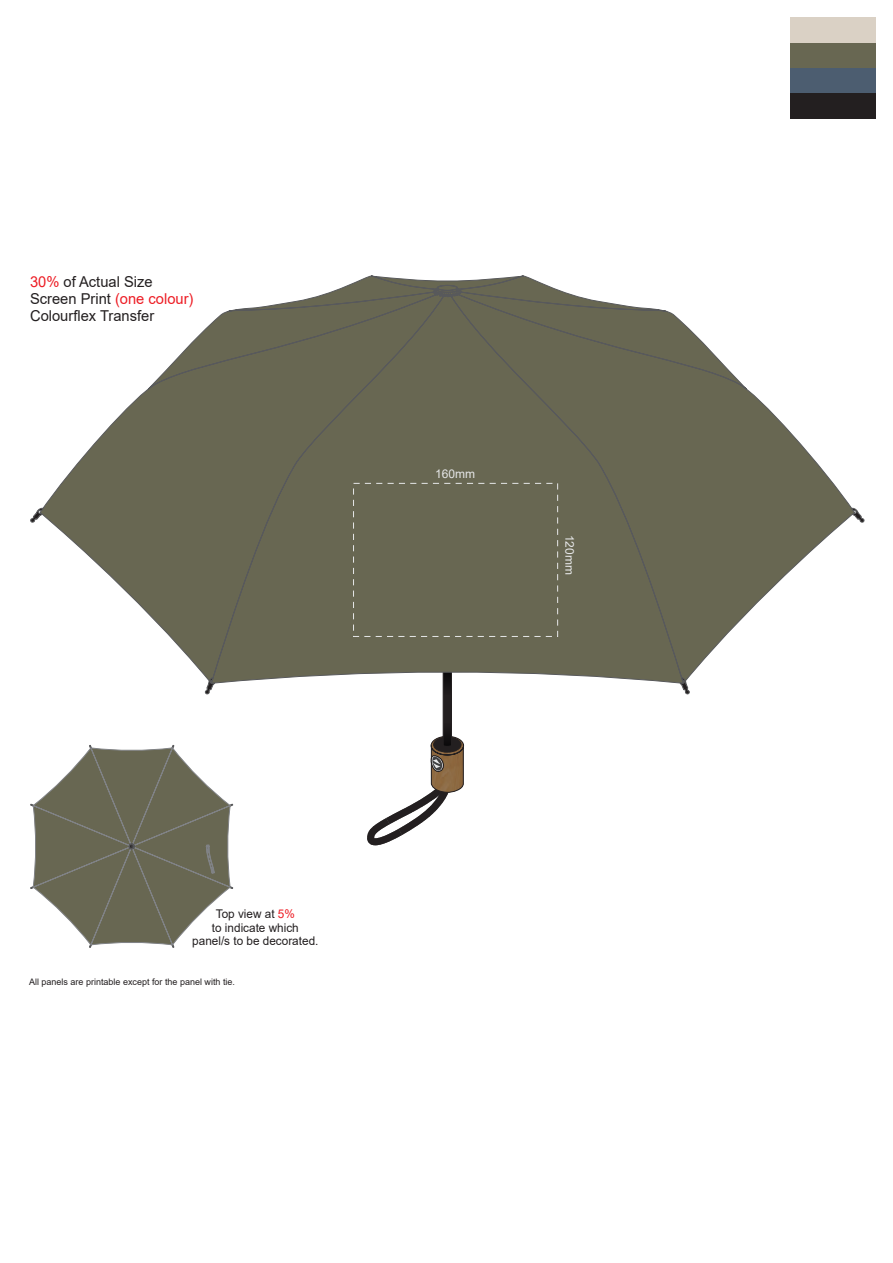
<style>
.page{position:relative;width:893px;height:1263px;background:#fff}
.page>*{position:absolute;margin:0;border:0;box-sizing:border-box;transform-origin:0 0}
.t1{font:15px/16.8px "Arial";color:#231f20}
.t2{font:12px/13.4px "Arial";color:#231f20;text-align:center}
.t3{font:12px "Arial";color:#e6e7e8}
.t4{font:9px "Arial";color:#231f20}
.s1{color:#ed1c24}
</style>
<div class="page">
<div style="left:791px;top:43px;width:85px;height:25px;background:#686752"></div>
<div style="left:791px;top:17px;width:85px;height:26px;background:#dad1c5"></div>
<div style="left:791px;top:68px;width:85px;height:26px;background:#4c5d70"></div>
<div style="left:791px;top:94px;width:85px;height:25px;background:#231f20"></div>
<svg style="left:41px;top:275px;width:813px;height:409px"></svg>
<svg style="left:851px;top:508px;width:14px;height:15px"></svg>
<svg style="left:679px;top:677px;width:11px;height:18px"></svg>
<svg style="left:205px;top:677px;width:10px;height:18px"></svg>
<svg style="left:30px;top:508px;width:14px;height:15px"></svg>
<svg style="left:367px;top:346px;width:97px;height:500px"></svg>
<div style="left:353px;top:483px;width:205px;height:154px;border:1px dashed #e6e7e8"></div>
<svg style="left:30px;top:745px;width:203px;height:203px"></svg>
<p class="t1" style="left:30px;top:273px;width:165px"><span class="s1">30%</span> of Actual Size<br>Screen Print <span class="s1">(one colour)<br></span>Colourflex Transfer</p>
<p class="t3" style="left:435px;top:465px;width:42px">160mm</p>
<p class="t3" style="left:578px;top:534px;width:42px;rotate:90deg">120mm</p>
<p class="t2" style="left:192px;top:907px;width:128px">Top view at <span class="s1">5%<br></span>to indicate which panel/s to be decorated.</p>
<p class="t4" style="left:29px;top:976px;width:208px">All panels are printable except for the panel with tie.</p>
</div>
